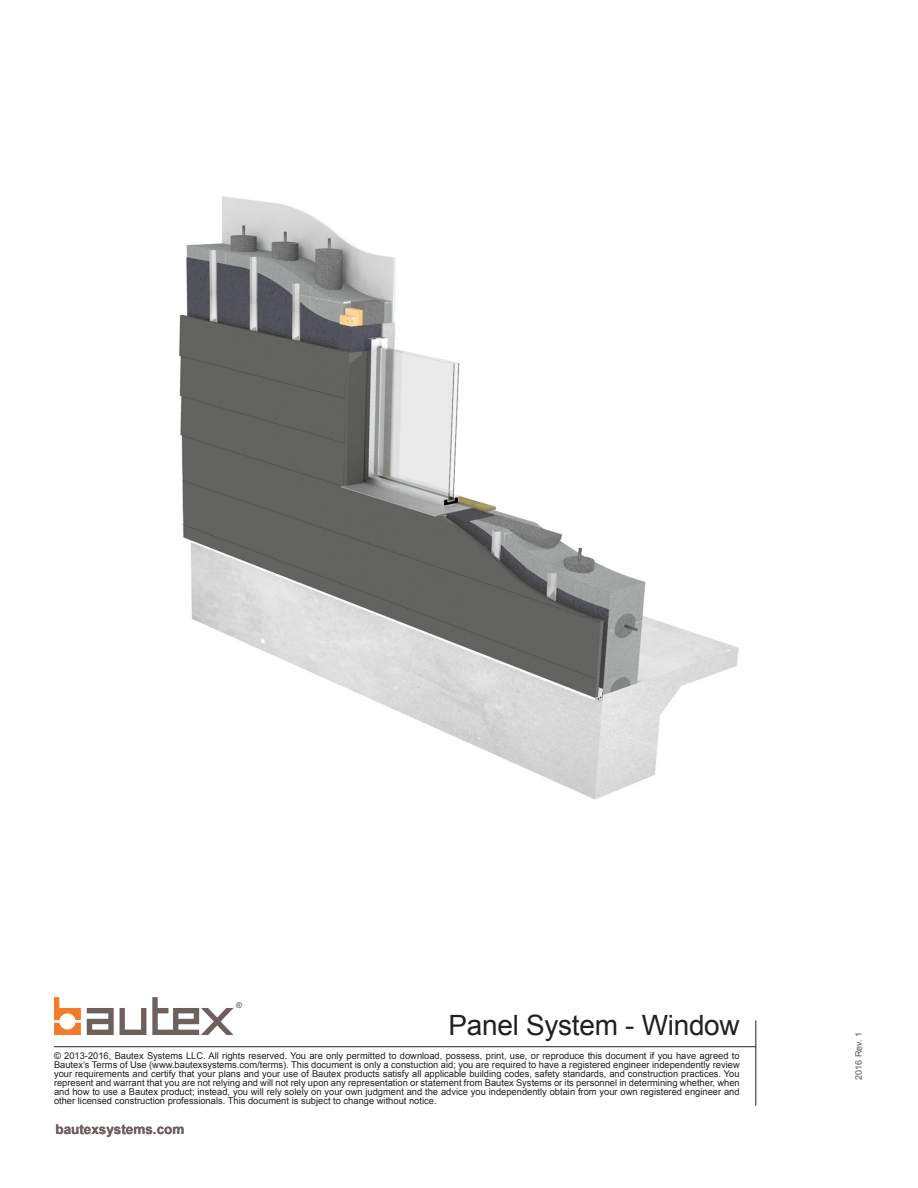
<style>
.page{position:relative;width:918px;height:1188px;background:#fff}
.page>*{position:absolute;margin:0;border:0;box-sizing:border-box;transform-origin:0 0}
.t1{font:27.9px "Arial";letter-spacing:-.01em;color:#231f20}
.t2{font:700 13.5px "Arial";color:#6d605d}
.Body{font:9.3px/9px "Arial";color:#231f20;text-align:justify}
.t3{font:9px "Arial";color:#57585a}
.t4{font:700 7.95px "Arial";color:#6d605d}
</style>
<div class="page">
<img style="left:179px;top:196px;width:560px;height:604px">
<hr style="left:54px;top:1046px;width:702px;height:1px;background:#231f20">
<hr style="left:756px;top:1020px;width:1px;height:86px;background:#231f20">
<svg style="left:87px;top:1008px;width:27px;height:27px"></svg>
<svg style="left:120px;top:1008px;width:26px;height:27px"></svg>
<svg style="left:54px;top:997px;width:27px;height:38px"></svg>
<svg style="left:152px;top:997px;width:82px;height:38px"></svg>
<p class="t4" style="left:236px;top:1000px;width:7px">®</p>
<p class="t1" style="left:449px;top:1007px;width:293px">Panel System - Window</p>
<p class="Body" style="left:54px;top:1051px;width:687px">© 2013-2016, Bautex Systems LLC. All rights reserved. You are only permitted to download, possess, print, use, or reproduce this document if you have agreed to Bautex’s Terms of Use (www.bautexsystems.com/terms). This document is only a constuction aid; you are required to have a registered engineer independently review your requirements and certify that your plans and your use of Bautex products satisfy all applicable building codes, safety standards, and construction practices. You represent and warrant that you are not relying and will not rely upon any representation or statement from Bautex Systems or its personnel in determining whether, when and how to use a Bautex product; instead, you will rely solely on your own judgment and the advice you independently obtain from your own registered engineer and other licensed construction professionals. This document is subject to change without notice.</p>
<p class="t2" style="left:55px;top:1120px;width:131px">bautexsystems.com</p>
<p class="t3" style="left:853px;top:1080px;width:49px;rotate:-90deg">2016 Rev. 1</p>
</div>
